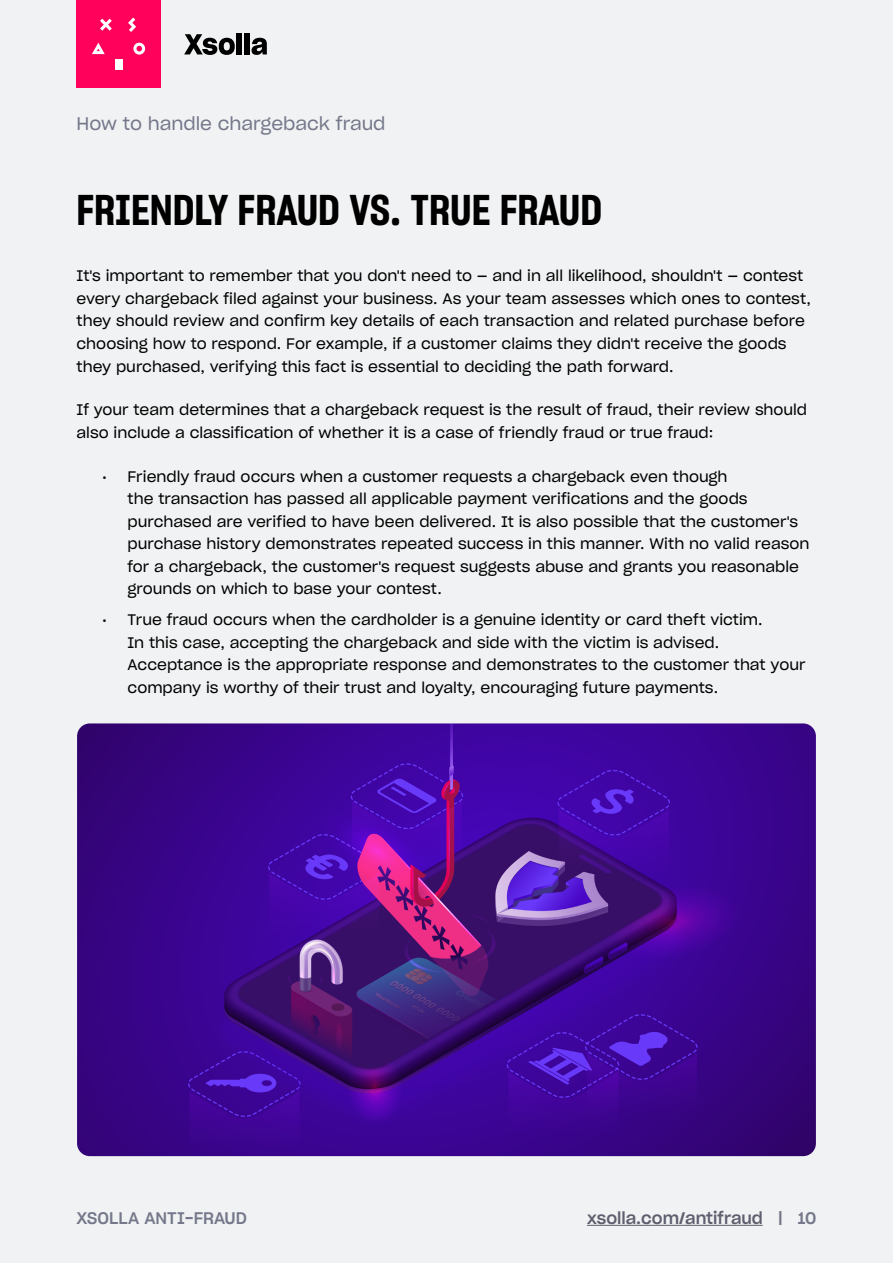
<style>
.page{position:relative;width:893px;height:1263px;background:#f1f2f3}
.page>*{position:absolute;margin:0;border:0;box-sizing:border-box;transform-origin:0 0}
.t1{font:42px "Sharp Grotesk Sm Bold 16";color:#000}
.t2{font:18px "Sharp Grotesk Book 20";letter-spacing:-.005em;color:#75788a}
.t3{font:16.5px "Sharp Grotesk Medium 20";color:#5e5f6e}
.t4{font:16.5px "Sharp Grotesk Medium 20";color:#75788a}
.t5{font:15px/22.5px "Sharp Grotesk Book 20";color:#000}
.s1{color:#75788a}
</style>
<div class="page">
<hr style="left:587px;top:1225px;width:176px;height:1px;background:#5e5f6e">
<svg style="left:184px;top:34px;width:51px;height:21px"></svg>
<div style="left:237px;top:33px;width:5px;height:21px;background:#000"></div>
<div style="left:245px;top:33px;width:5px;height:21px;background:#000"></div>
<svg style="left:252px;top:38px;width:15px;height:17px"></svg>
<div style="left:77px;top:0;width:84px;height:88px;background:#ff005b"></div>
<svg style="left:133px;top:43px;width:12px;height:12px"></svg>
<svg style="left:115px;top:59px;width:8px;height:11px"></svg>
<svg style="left:128px;top:18px;width:8px;height:14px"></svg>
<svg style="left:92px;top:43px;width:13px;height:11px"></svg>
<svg style="left:100px;top:19px;width:12px;height:12px"></svg>
<img style="left:77px;top:723px;width:739px;height:433px">
<p class="t2" style="left:77px;top:109px;width:311px">How to handle chargeback fraud</p>
<h1 class="t1" style="left:77px;top:180px;width:527px">FRIENDLY FRAUD VS. TRUE FRAUD</h1>
<p class="t5" style="left:77px;top:264px;width:736px">It's important to remember that you don't need to — and in all likelihood, shouldn't — contest every chargeback filed against your business. As your team assesses which ones to contest, they should review and confirm key details of each transaction and related purchase before choosing how to respond. For example, if a customer claims they didn't receive the goods they purchased, verifying this fact is essential to deciding the path forward.</p>
<p class="t5" style="left:77px;top:398px;width:732px">If your team determines that a chargeback request is the result of fraud, their review should also include a classification of whether it is a case of friendly fraud or true fraud:</p>
<p class="t5" style="left:128px;top:464px;width:683px;text-indent:-26px">• Friendly fraud occurs when a customer requests a chargeback even though<br>the transaction has passed all applicable payment verifications and the goods purchased are verified to have been delivered. It is also possible that the customer's purchase history demonstrates repeated success in this manner. With no valid reason for a chargeback, the customer's request suggests abuse and grants you reasonable grounds on which to base your contest.</p>
<p class="t5" style="left:128px;top:608px;width:679px;text-indent:-26px">• True fraud occurs when the cardholder is a genuine identity or card theft victim.<br>In this case, accepting the chargeback and side with the victim is advised.<br>Acceptance is the appropriate response and demonstrates to the customer that your company is worthy of their trust and loyalty, encouraging future payments.</p>
<p class="t4" style="left:77px;top:1204px;width:172px">XSOLLA ANTI-FRAUD</p>
<p class="t3" style="left:587px;top:1204px;width:231px">xsolla.com/antifraud <span class="s1">| 10</span></p>
</div>
